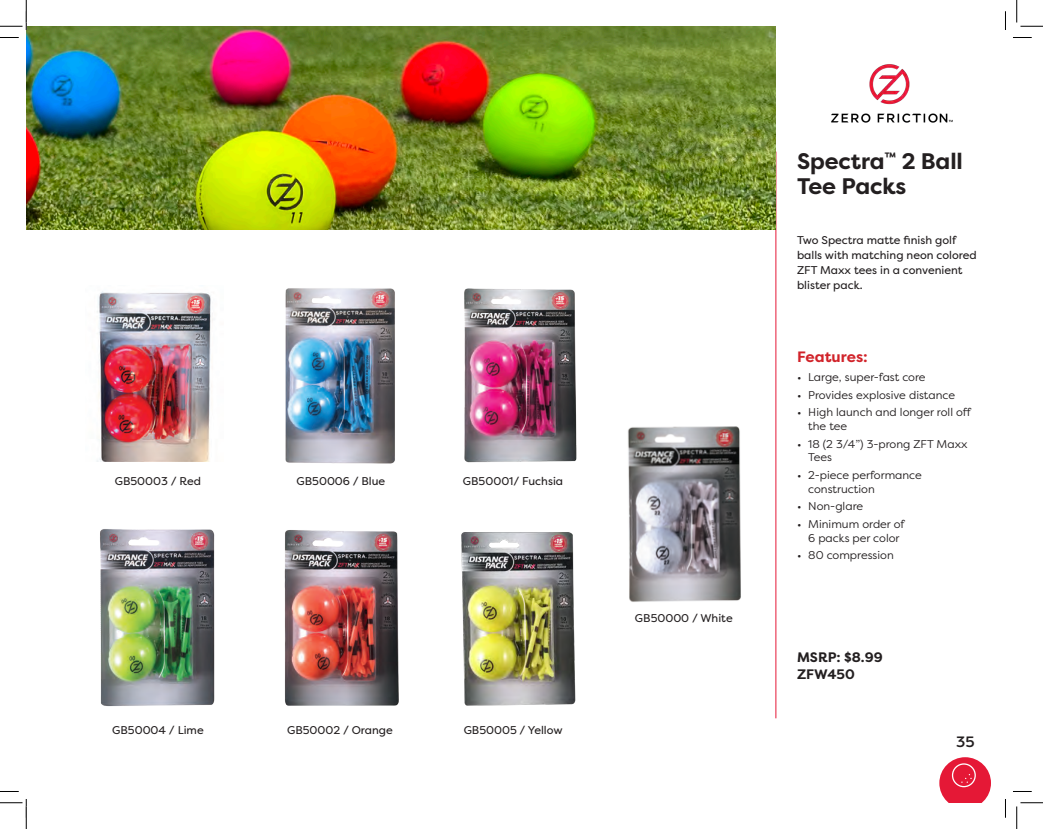
<style>
.page{position:relative;width:1043px;height:829px;background:#fff}
.page>*{position:absolute;margin:0;border:0;box-sizing:border-box;transform-origin:0 0}
.item_subhead_1{font:700 22.5px/25px "Filson Pro";letter-spacing:-.005em;color:#231f20}
.Features_subhead{font:700 15px "Filson Pro";color:#d1232a}
.t1{font:500 15px "Filson Pro";color:#231f20}
.price_2{font:700 13.75px "Filson Pro";color:#231f20}
.t2{font:11.25px/13.8px "Filson Pro";color:#231f20}
.item_number_under_ph{font:11.25px "Filson Pro";color:#231f20}
.body_copy{font:11.25px/15px "Filson Pro";color:#231f20}
</style>
<div class="page">
<img style="left:284px;top:530px;width:115px;height:176px">
<img style="left:464px;top:288px;width:113px;height:175px">
<img style="left:97px;top:291px;width:116px;height:170px">
<img style="left:285px;top:288px;width:110px;height:176px">
<img style="left:100px;top:529px;width:115px;height:178px">
<img style="left:461px;top:532px;width:115px;height:174px">
<hr style="left:775px;top:152px;width:1px;height:566px;background:#e51836">
<img style="left:831px;top:64px;width:122px;height:59px">
<img style="left:26px;top:26px;width:749px;height:204px">
<img style="left:628px;top:426px;width:113px;height:176px">
<svg style="left:939px;top:757px;width:52px;height:45px"></svg>
<svg style="left:0;top:37px;width:19px;height:1px"></svg>
<svg style="left:1013px;top:37px;width:18px;height:1px"></svg>
<svg style="left:0;top:791px;width:19px;height:1px"></svg>
<svg style="left:1013px;top:791px;width:18px;height:1px"></svg>
<svg style="left:1005px;top:11px;width:1px;height:19px"></svg>
<svg style="left:1005px;top:799px;width:1px;height:19px"></svg>
<svg style="left:0;top:0;width:27px;height:30px"></svg>
<svg style="left:0;top:799px;width:27px;height:30px"></svg>
<svg style="left:1016px;top:0;width:26px;height:27px"></svg>
<svg style="left:1016px;top:802px;width:26px;height:27px"></svg>
<p class="item_number_under_ph" style="left:115px;top:474px;width:88px">GB50003 / Red</p>
<p class="item_number_under_ph" style="left:463px;top:474px;width:102px">GB50001/ Fuchsia</p>
<p class="item_number_under_ph" style="left:296px;top:474px;width:90px">GB50006 / Blue</p>
<p class="item_number_under_ph" style="left:112px;top:722px;width:93px">GB50004 / Lime</p>
<p class="item_number_under_ph" style="left:287px;top:722px;width:107px">GB50002 / Orange</p>
<p class="item_number_under_ph" style="left:463px;top:722px;width:100px">GB50005 / Yellow</p>
<p class="item_number_under_ph" style="left:635px;top:610px;width:99px">GB50000 / White</p>
<p class="item_subhead_1" style="left:797px;top:149px;width:167px">Spectra<sup>™</sup> 2 Ball<br>Tee Packs</p>
<p class="body_copy" style="left:797px;top:232px;width:181px">Two Spectra matte finish golf balls with matching neon colored<br>ZFT Maxx tees in a convenient blister pack.</p>
<p class="Features_subhead" style="left:797px;top:347px;width:72px">Features:</p>
<p class="t2" style="left:797px;top:370px;width:130px">• Large, super-fast core</p>
<p class="t2" style="left:797px;top:388px;width:160px">• Provides explosive distance</p>
<p class="t2" style="left:808px;top:405px;width:165px;text-indent:-11px">• High launch and longer roll off the tee</p>
<p class="t2" style="left:808px;top:436px;width:161px;text-indent:-11px">• 18 (2 3/4”) 3-prong ZFT Maxx<br>Tees</p>
<p class="t2" style="left:808px;top:468px;width:115px;text-indent:-11px">• 2-piece performance construction</p>
<p class="t2" style="left:797px;top:499px;width:68px">• Non-glare</p>
<p class="t2" style="left:797px;top:517px;width:109px;text-align:center">• Minimum order of<br>6 packs per color</p>
<p class="t2" style="left:797px;top:548px;width:98px">• 80 compression</p>
<p class="price_2" style="left:797px;top:648px;width:87px">MSRP: $8.99</p>
<p class="price_2" style="left:797px;top:665px;width:59px">ZFW450</p>
<h2 class="t1" style="left:956px;top:731px;width:20px">35</h2>
</div>
